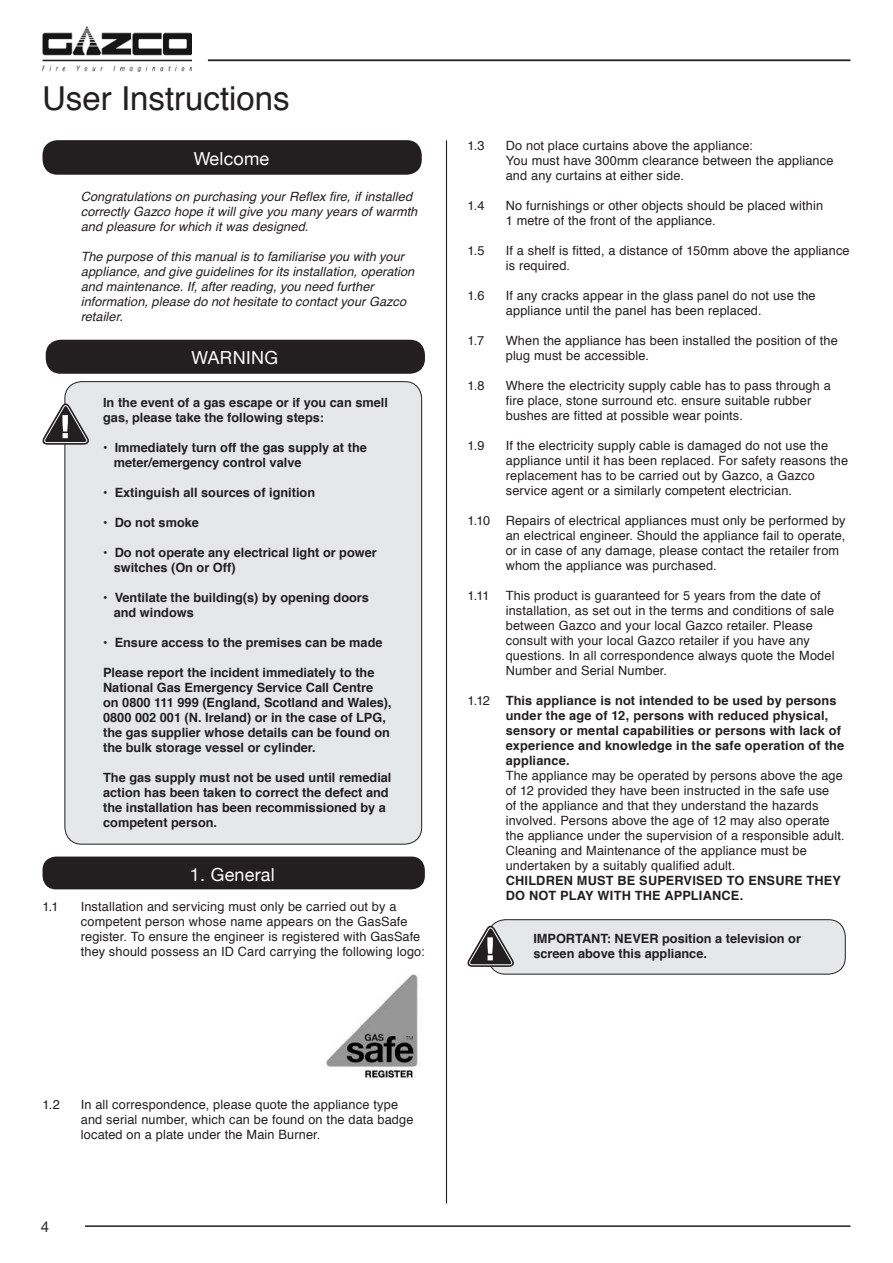
<style>
.page{position:relative;width:893px;height:1263px;background:#fff}
.page>*{position:absolute;margin:0;border:0;box-sizing:border-box;transform-origin:0 0}
.t1{font:33px "Helvetica";color:#231f20}
.t2{font:18px "Helvetica Neue";letter-spacing:.01em;color:#fff}
.t3{font:15px "Helvetica Neue";color:#231f20}
.t4{font:12.75px/15px "Helvetica";letter-spacing:.01em;color:#231f20}
.t5{font:700 12.75px/15px "Helvetica";color:#231f20}
.t6{font:italic 12.75px/15px "Helvetica";letter-spacing:.005em;color:#231f20}
.s1{font-weight:400}
</style>
<div class="page">
<hr style="left:85px;top:1225px;width:765px;height:2px;background:#231f20">
<hr style="left:446px;top:140px;width:1px;height:1063px;background:#231f20">
<hr style="left:208px;top:59px;width:642px;height:2px;background:#231f20">
<img style="left:42px;top:26px;width:149px;height:46px">
<div style="left:43px;top:140px;width:379px;height:35px;background:#231f20;border-radius:15px"></div>
<div style="left:65px;top:382px;width:357px;height:462px;background:#e6e7e9;border-radius:17px"></div>
<div style="left:46px;top:340px;width:379px;height:34px;background:#231f20;border-radius:15px"></div>
<svg style="left:42px;top:399px;width:47px;height:46px"></svg>
<div style="left:43px;top:856px;width:382px;height:33px;background:#231f20;border-radius:14px"></div>
<img style="left:326px;top:975px;width:93px;height:104px">
<div style="left:488px;top:920px;width:357px;height:54px;background:#e6e7e9;border-radius:17px"></div>
<div style="left:488px;top:919px;width:358px;height:55px;border:1px solid #231f20;border-radius:17px"></div>
<svg style="left:467px;top:921px;width:47px;height:46px"></svg>
<h1 class="t1" style="left:42px;top:73px;width:249px">User Instructions</h1>
<h2 class="t2" style="left:194px;top:143px;width:77px">Welcome</h2>
<p class="t6" style="left:81px;top:189px;width:338px">Congratulations on purchasing your Reflex fire, if installed correctly Gazco hope it will give you many years of warmth and pleasure for which it was designed.</p>
<p class="t6" style="left:81px;top:249px;width:335px">The purpose of this manual is to familiarise you with your appliance, and give guidelines for its installation, operation and maintenance. If, after reading, you need further information, please do not hesitate to contact your Gazco retailer.</p>
<h2 class="t2" style="left:191px;top:343px;width:88px">WARNING</h2>
<p class="t5" style="left:103px;top:395px;width:286px">In the event of a gas escape or if you can smell gas, please take the following steps:</p>
<p class="t5" style="left:114px;top:440px;width:255px;text-indent:-11px">• Immediately turn off the gas supply at the meter/emergency control valve</p>
<p class="t5" style="left:103px;top:485px;width:214px">• Extinguish all sources of ignition</p>
<p class="t5" style="left:103px;top:515px;width:97px">• Do not smoke</p>
<p class="t5" style="left:114px;top:545px;width:265px;text-indent:-11px">• Do not operate any electrical light or power switches (On or Off)</p>
<p class="t5" style="left:114px;top:590px;width:257px;text-indent:-11px">• Ventilate the building(s) by opening doors and windows</p>
<p class="t5" style="left:103px;top:635px;width:281px">• Ensure access to the premises can be made</p>
<p class="t5" style="left:103px;top:665px;width:290px">Please report the incident immediately to the National Gas Emergency Service Call Centre on 0800 111 999 (England, Scotland and Wales), 0800 002 001 (N. Ireland) or in the case of LPG, the gas supplier whose details can be found on the bulk storage vessel or cylinder.</p>
<p class="t5" style="left:103px;top:770px;width:290px">The gas supply must not be used until remedial action has been taken to correct the defect and the installation has been recommissioned by a competent person.</p>
<h2 class="t2" style="left:190px;top:859px;width:86px">1. General</h2>
<p class="t4" style="left:43px;top:899px;width:18px">1.1</p>
<p class="t4" style="left:81px;top:899px;width:345px">Installation and servicing must only be carried out by a competent person whose name appears on the GasSafe register. To ensure the engineer is registered with GasSafe they should possess an ID Card carrying the following logo:</p>
<p class="t4" style="left:467px;top:139px;width:19px">1.3</p>
<p class="t4" style="left:506px;top:139px;width:329px">Do not place curtains above the appliance:<br>You must have 300mm clearance between the appliance and any curtains at either side.</p>
<p class="t4" style="left:467px;top:199px;width:18px">1.4</p>
<p class="t4" style="left:506px;top:199px;width:319px">No furnishings or other objects should be placed within<br>1 metre of the front of the appliance.</p>
<p class="t4" style="left:467px;top:244px;width:19px">1.5</p>
<p class="t4" style="left:506px;top:244px;width:345px">If a shelf is fitted, a distance of 150mm above the appliance is required.</p>
<p class="t4" style="left:467px;top:289px;width:19px">1.6</p>
<p class="t4" style="left:506px;top:289px;width:311px">If any cracks appear in the glass panel do not use the appliance until the panel has been replaced.</p>
<p class="t4" style="left:467px;top:334px;width:18px">1.7</p>
<p class="t4" style="left:506px;top:334px;width:333px">When the appliance has been installed the position of the plug must be accessible.</p>
<p class="t4" style="left:467px;top:379px;width:19px">1.8</p>
<p class="t4" style="left:506px;top:379px;width:327px">Where the electricity supply cable has to pass through a fire place, stone surround etc. ensure suitable rubber bushes are fitted at possible wear points.</p>
<p class="t4" style="left:467px;top:439px;width:19px">1.9</p>
<p class="t4" style="left:506px;top:439px;width:344px">If the electricity supply cable is damaged do not use the appliance until it has been replaced. For safety reasons the replacement has to be carried out by Gazco, a Gazco service agent or a similarly competent electrician.</p>
<p class="t4" style="left:506px;top:514px;width:341px;text-indent:-38px">1.10 Repairs of electrical appliances must only be performed by an electrical engineer. Should the appliance fail to operate, or in case of any damage, please contact the retailer from whom the appliance was purchased.</p>
<p class="t4" style="left:467px;top:589px;width:24px">1.11</p>
<p class="t4" style="left:506px;top:589px;width:330px">This product is guaranteed for 5 years from the date of installation, as set out in the terms and conditions of sale between Gazco and your local Gazco retailer. Please consult with your local Gazco retailer if you have any questions. In all correspondence always quote the Model Number and Serial Number.</p>
<p class="t5" style="left:506px;top:693px;width:340px;text-indent:-38px"><span class="s1">1.12</span> This appliance is not intended to be used by persons under the age of 12, persons with reduced physical, sensory or mental capabilities or persons with lack of experience and knowledge in the safe operation of the appliance.</p>
<p class="t4" style="left:506px;top:769px;width:340px">The appliance may be operated by persons above the age of 12 provided they have been instructed in the safe use<br>of the appliance and that they understand the hazards involved. Persons above the age of 12 may also operate the appliance under the supervision of a responsible adult.<br>Cleaning and Maintenance of the appliance must be undertaken by a suitably qualified adult.</p>
<p class="t5" style="left:506px;top:873px;width:337px">CHILDREN MUST BE SUPERVISED TO ENSURE THEY<br>DO NOT PLAY WITH THE APPLIANCE.</p>
<p class="t5" style="left:533px;top:931px;width:269px">IMPORTANT: NEVER position a television or screen above this appliance.</p>
<p class="t4" style="left:43px;top:1097px;width:19px">1.2</p>
<p class="t4" style="left:81px;top:1097px;width:334px">In all correspondence, please quote the appliance type and serial number, which can be found on the data badge located on a plate under the Main Burner.</p>
<p class="t3" style="left:41px;top:1214px;width:10px">4</p>
</div>
